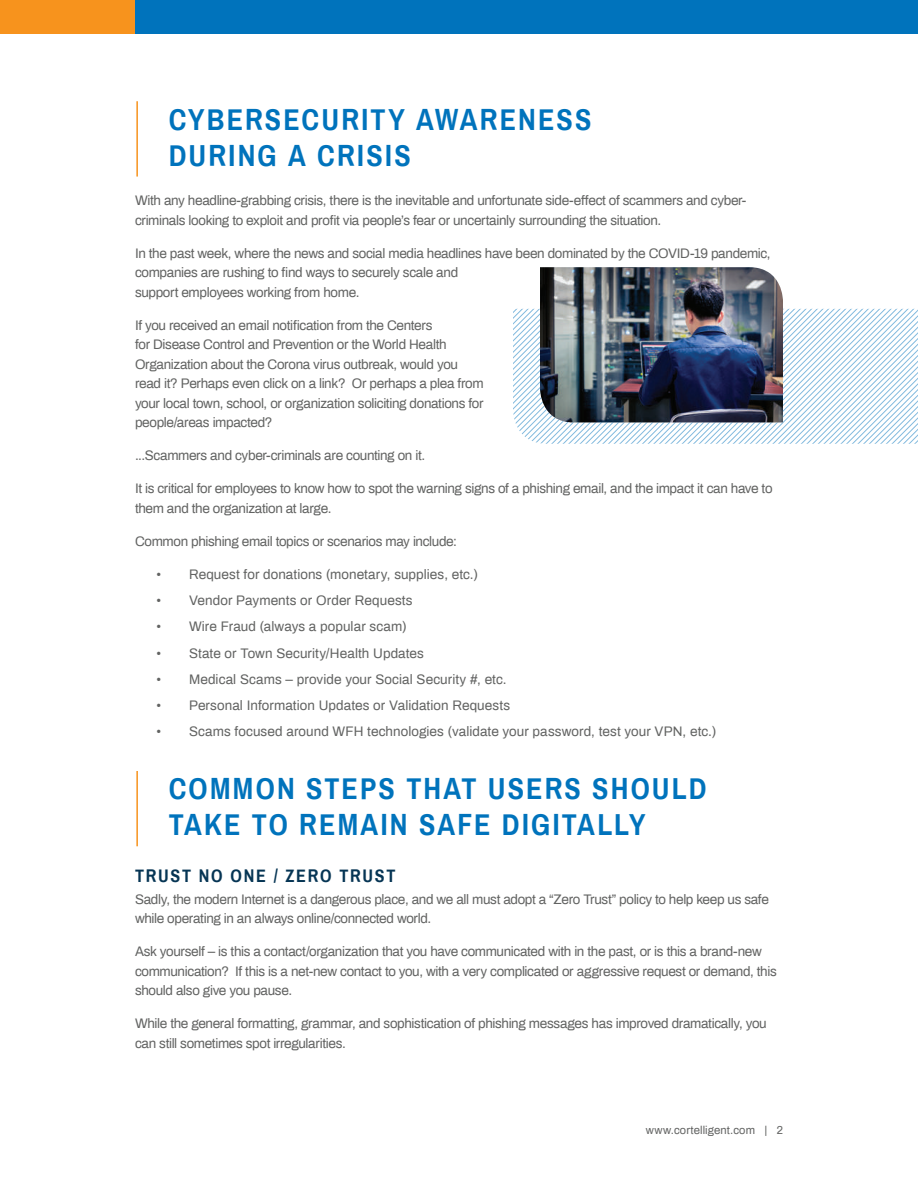
<style>
.page{position:relative;width:918px;height:1188px;background:#fff}
.page>*{position:absolute;margin:0;border:0;box-sizing:border-box;transform-origin:0 0}
.t1{font:700 30px/36px "Archivo Narrow";letter-spacing:.07em;color:#0073bc}
.t2{font:700 18px "Archivo Narrow";letter-spacing:.095em;color:#063554}
.t3{font:13.5px/19.5px "Archivo";letter-spacing:-.025em;color:#626362}
.t4{font:13.5px "Archivo";letter-spacing:.005em;color:#626362}
.t5{font:13.5px "Archivo";letter-spacing:.01em;color:#626362}
.t6{font:11.25px "Archivo";letter-spacing:.015em;color:#626362}
</style>
<div class="page">
<div style="left:0;top:0;width:918px;height:34px;background:#0073bc"></div>
<div style="left:0;top:0;width:135px;height:34px;background:#f7931d"></div>
<hr style="left:136px;top:101px;width:2px;height:76px;background:#f7931d">
<hr style="left:136px;top:771px;width:2px;height:75px;background:#f7931d">
<svg style="left:513px;top:309px;width:405px;height:135px"></svg>
<img style="left:540px;top:267px;width:243px;height:155px">
<h1 class="t1" style="left:169px;top:101px;width:424px">CYBERSECURITY AWARENESS<br>DURING A CRISIS</h1>
<p class="t3" style="left:135px;top:190px;width:613px">With any headline-grabbing crisis, there is the inevitable and unfortunate side-effect of scammers and cyber&shy;criminals looking to exploit and profit via people’s fear or uncertainly surrounding the situation.</p>
<p class="t3" style="left:135px;top:243px;width:637px">In the past week, where the news and social media headlines have been dominated by the COVID-19 pandemic, companies are rushing to find ways to securely scale and<br>support employees working from home.</p>
<p class="t3" style="left:135px;top:315px;width:350px">If you received an email notification from the Centers<br>for Disease Control and Prevention or the World Health Organization about the Corona virus outbreak, would you read it? Perhaps even click on a link? Or perhaps a plea from your local town, school, or organization soliciting donations for people/areas impacted?</p>
<p class="t3" style="left:135px;top:445px;width:292px">...Scammers and cyber-criminals are counting on it.</p>
<p class="t3" style="left:135px;top:478px;width:639px">It is critical for employees to know how to spot the warning signs of a phishing email, and the impact it can have to them and the organization at large.</p>
<p class="t3" style="left:135px;top:531px;width:323px">Common phishing email topics or scenarios may include:</p>
<p class="t4" style="left:157px;top:565px;width:323px">• Request for donations (monetary, supplies, etc.)</p>
<p class="t4" style="left:157px;top:591px;width:257px">• Vendor Payments or Order Requests</p>
<p class="t5" style="left:157px;top:617px;width:251px">• Wire Fraud (always a popular scam)</p>
<p class="t4" style="left:157px;top:644px;width:269px">• State or Town Security/Health Updates</p>
<p class="t5" style="left:157px;top:670px;width:351px">• Medical Scams – provide your Social Security #, etc.</p>
<p class="t4" style="left:157px;top:696px;width:355px">• Personal Information Updates or Validation Requests</p>
<p class="t4" style="left:157px;top:722px;width:561px">• Scams focused around WFH technologies (validate your password, test your VPN, etc.)</p>
<h1 class="t1" style="left:169px;top:770px;width:539px">COMMON STEPS THAT USERS SHOULD<br>TAKE TO REMAIN SAFE DIGITALLY</h1>
<h2 class="t2" style="left:135px;top:866px;width:262px">TRUST NO ONE / ZERO TRUST</h2>
<p class="t3" style="left:135px;top:889px;width:635px">Sadly, the modern Internet is a dangerous place, and we all must adopt a “Zero Trust” policy to help keep us safe while operating in an always online/connected world.</p>
<p class="t3" style="left:135px;top:941px;width:643px">Ask yourself – is this a contact/organization that you have communicated with in the past, or is this a brand-new communication? If this is a net-new contact to you, with a very complicated or aggressive request or demand, this should also give you pause.</p>
<p class="t3" style="left:135px;top:1013px;width:633px">While the general formatting, grammar, and sophistication of phishing messages has improved dramatically, you can still sometimes spot irregularities.</p>
<p class="t6" style="left:646px;top:1122px;width:139px">www.cortelligent.com | 2</p>
</div>
